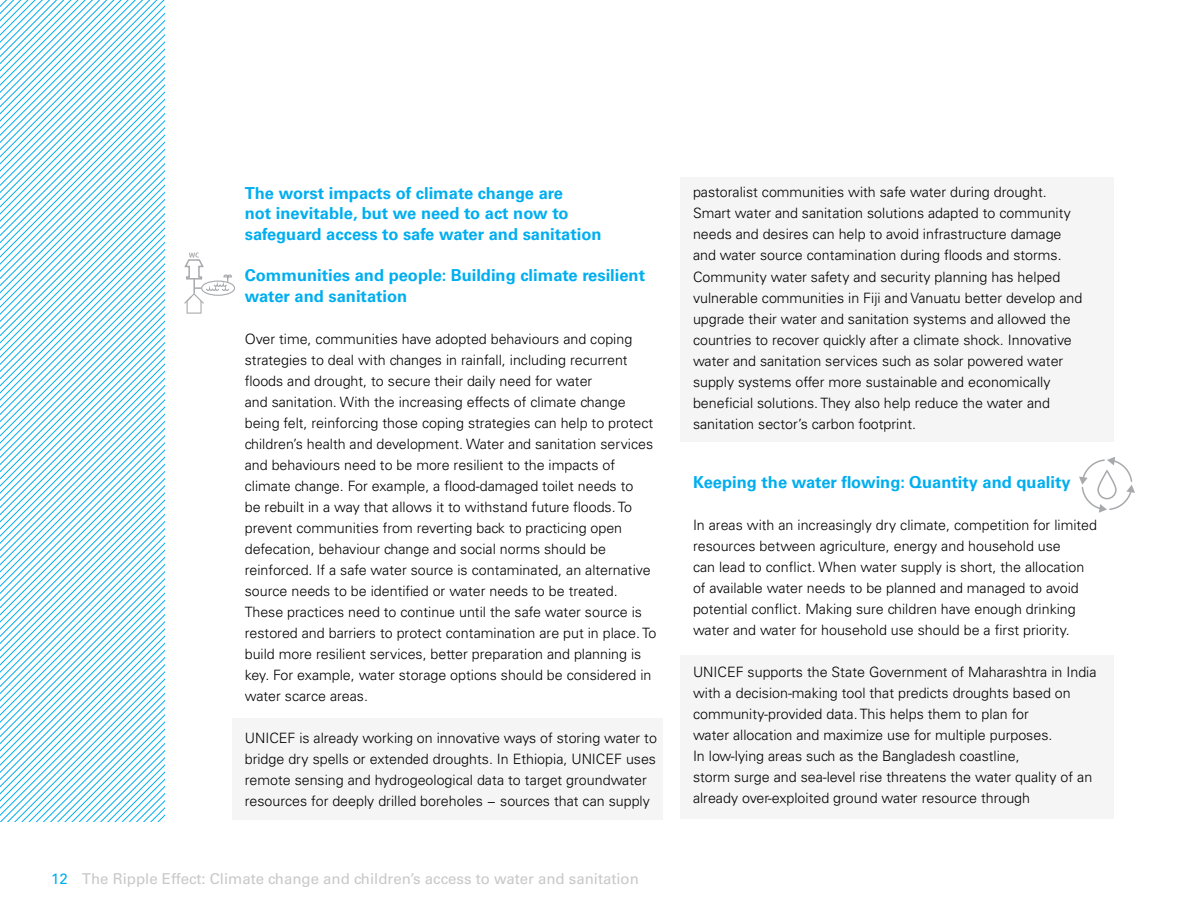
<style>
.page{position:relative;width:1188px;height:918px;background:#fff}
.page>*{position:absolute;margin:0;border:0;box-sizing:border-box;transform-origin:0 0}
.t1{font:700 16.5px/20.4px "Univers LT Std";color:#00aeef}
.t2{font:15px "Univers LT Std";color:#c9c8c9}
.t3{font:300 14.25px/21px "Univers LT Std";color:#000}
.s1{color:#00aeef}
</style>
<div class="page">
<svg style="left:0;top:0;width:165px;height:821px"></svg>
<div style="left:680px;top:178px;width:434px;height:264px;background:#f5f5f5"></div>
<div style="left:680px;top:655px;width:434px;height:164px;background:#f5f5f5"></div>
<div style="left:233px;top:718px;width:430px;height:101px;background:#f5f5f5"></div>
<svg style="left:1079px;top:457px;width:56px;height:56px"></svg>
<div style="left:1097px;top:470px;width:20px;height:29px;border:2px solid #a7a9ac;border-radius:9px"></div>
<div style="left:201px;top:281px;width:34px;height:15px;border:1px solid #a7a9ac;border-radius:50%"></div>
<svg style="left:184px;top:253px;width:49px;height:61px"></svg>
<p class="t1" style="left:245px;top:183px;width:358px">The worst impacts of climate change are<br>not inevitable, but we need to act now to safeguard access to safe water and sanitation</p>
<p class="t1" style="left:245px;top:264px;width:402px;line-height:21px">Communities and people: Building climate resilient water and sanitation</p>
<p class="t3" style="left:245px;top:328px;width:413px">Over time, communities have adopted behaviours and coping strategies to deal with changes in rainfall, including recurrent floods and drought, to secure their daily need for water<br>and sanitation. With the increasing effects of climate change being felt, reinforcing those coping strategies can help to protect children’s health and development. Water and sanitation services and behaviours need to be more resilient to the impacts of climate change. For example, a flood-damaged toilet needs to<br>be rebuilt in a way that allows it to withstand future floods. To prevent communities from reverting back to practicing open defecation, behaviour change and social norms should be reinforced. If a safe water source is contaminated, an alternative source needs to be identified or water needs to be treated.<br>These practices need to continue until the safe water source is restored and barriers to protect contamination are put in place. To build more resilient services, better preparation and planning is key. For example, water storage options should be considered in water scarce areas.</p>
<p class="t3" style="left:245px;top:727px;width:414px">UNICEF is already working on innovative ways of storing water to bridge dry spells or extended droughts. In Ethiopia, UNICEF uses remote sensing and hydrogeological data to target groundwater resources for deeply drilled boreholes − sources that can supply</p>
<p class="t2" style="left:51px;top:870px;width:589px"><span class="s1">12</span> The Ripple Effect: Climate change and children’s access to water and sanitation</p>
<p class="t3" style="left:693px;top:182px;width:391px">pastoralist communities with safe water during drought.<br>Smart water and sanitation solutions adapted to community needs and desires can help to avoid infrastructure damage and water source contamination during floods and storms.<br>Community water safety and security planning has helped vulnerable communities in Fiji and Vanuatu better develop and upgrade their water and sanitation systems and allowed the countries to recover quickly after a climate shock. Innovative water and sanitation services such as solar powered water supply systems offer more sustainable and economically beneficial solutions. They also help reduce the water and sanitation sector’s carbon footprint.</p>
<p class="t1" style="left:693px;top:472px;width:379px">Keeping the water flowing: Quantity and quality</p>
<p class="t3" style="left:693px;top:514px;width:406px">In areas with an increasingly dry climate, competition for limited resources between agriculture, energy and household use<br>can lead to conflict. When water supply is short, the allocation of available water needs to be planned and managed to avoid potential conflict. Making sure children have enough drinking water and water for household use should be a first priority.</p>
<p class="t3" style="left:693px;top:661px;width:405px">UNICEF supports the State Government of Maharashtra in India with a decision-making tool that predicts droughts based on community-provided data. This helps them to plan for<br>water allocation and maximize use for multiple purposes.<br>In low-lying areas such as the Bangladesh coastline,<br>storm surge and sea-level rise threatens the water quality of an already over-exploited ground water resource through</p>
</div>
